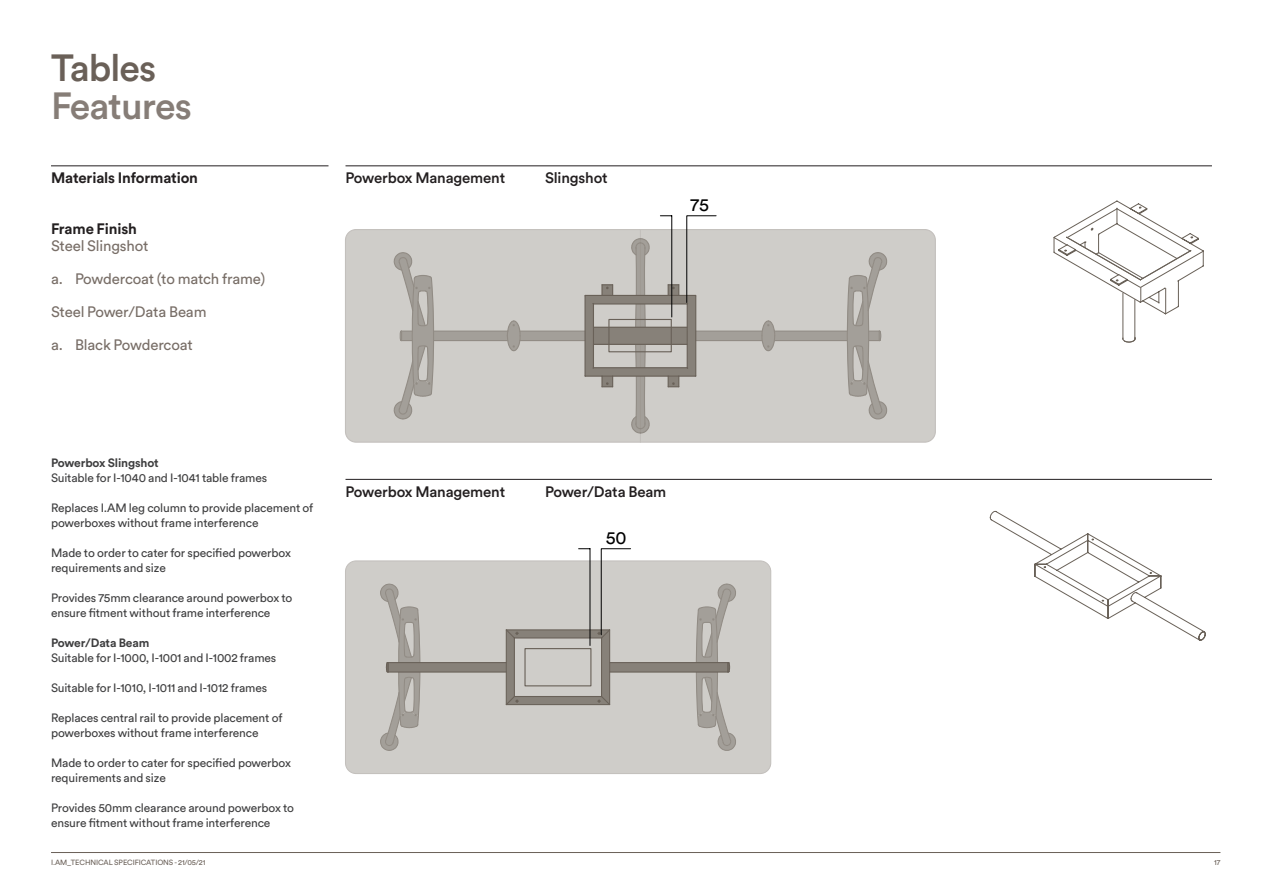
<style>
.page{position:relative;width:1263px;height:893px;background:#fff}
.page>*{position:absolute;margin:0;border:0;box-sizing:border-box;transform-origin:0 0}
.t1{font:500 37.5px "Circular Pro";letter-spacing:-.025em;color:#867d77}
.t2{font:500 37.5px "Circular Pro";letter-spacing:-.025em;color:#6a6058}
.t3{font:19.8px "Circular Std";color:#000}
.t4{font:18px "Circular Std";color:#000}
.t5{font:15px "Circular Pro";letter-spacing:-.01em;color:#786e67}
.t6{font:500 15px "Circular Pro";letter-spacing:-.01em;color:#231f20}
.t7{font:700 15px "Circular Pro";letter-spacing:-.01em;color:#231f20}
.t8{font:12px/15px "Circular Pro";letter-spacing:-.01em;color:#3e3e3f}
.t9{font:700 12px "Circular Pro";letter-spacing:-.01em;color:#3e3e3f}
.t10{font:7.5px "Circular Pro";letter-spacing:-.01em;color:#6a6058}
</style>
<div class="page">
<hr style="left:51px;top:852px;width:1169px;height:1px;background:#6a6058">
<hr style="left:51px;top:166px;width:277px;height:1px;background:#231f20">
<hr style="left:345px;top:166px;width:867px;height:1px;background:#231f20">
<hr style="left:345px;top:479px;width:867px;height:1px;background:#231f20">
<div style="left:345px;top:561px;width:426px;height:212px;background:#cfcdc9;border-radius:11px"></div>
<svg style="left:380px;top:548px;width:356px;height:203px"></svg>
<div style="left:345px;top:230px;width:590px;height:212px;background:#cfcdc9;border-radius:11px"></div>
<hr style="left:640px;top:230px;width:1px;height:212px;background:#696158">
<svg style="left:394px;top:215px;width:493px;height:219px"></svg>
<svg style="left:989px;top:510px;width:217px;height:131px"></svg>
<hr style="left:1134px;top:300px;width:1px;height:39px;background:#696158">
<hr style="left:1122px;top:293px;width:1px;height:46px;background:#696158">
<svg style="left:1122px;top:336px;width:14px;height:7px"></svg>
<svg style="left:1053px;top:200px;width:151px;height:115px"></svg>
<p class="t2" style="left:51px;top:43px;width:107px">Tables</p>
<p class="t1" style="left:51px;top:80px;width:142px">Features</p>
<p class="t7" style="left:51px;top:167px;width:149px">Materials Information</p>
<p class="t7" style="left:51px;top:219px;width:87px">Frame Finish</p>
<p class="t5" style="left:51px;top:235px;width:99px">Steel Slingshot</p>
<p class="t5" style="left:51px;top:268px;width:216px">a. Powdercoat (to match frame)</p>
<p class="t5" style="left:51px;top:301px;width:157px">Steel Power/Data Beam</p>
<p class="t5" style="left:51px;top:334px;width:143px">a. Black Powdercoat</p>
<p class="t3" style="left:385px;top:161px;width:22px">75</p>
<p class="t6" style="left:345px;top:168px;width:161px">Powerbox Management</p>
<p class="t6" style="left:545px;top:168px;width:64px">Slingshot</p>
<p class="t4" style="left:690px;top:193px;width:20px">75</p>
<p class="t9" style="left:51px;top:455px;width:109px">Powerbox Slingshot</p>
<p class="t8" style="left:51px;top:470px;width:218px">Suitable for I-1040 and I-1041 table frames</p>
<p class="t8" style="left:51px;top:500px;width:264px">Replaces I.AM leg column to provide placement of powerboxes without frame interference</p>
<p class="t8" style="left:51px;top:545px;width:242px">Made to order to cater for specified powerbox requirements and size</p>
<p class="t8" style="left:51px;top:590px;width:243px">Provides 75mm clearance around powerbox to ensure fitment without frame interference</p>
<p class="t9" style="left:51px;top:635px;width:100px">Power/Data Beam</p>
<p class="t8" style="left:51px;top:650px;width:227px">Suitable for I-1000, I-1001 and I-1002 frames</p>
<p class="t8" style="left:51px;top:680px;width:218px">Suitable for I-1010, I-1011 and I-1012 frames</p>
<p class="t8" style="left:51px;top:710px;width:233px">Replaces central rail to provide placement of powerboxes without frame interference</p>
<p class="t8" style="left:51px;top:755px;width:242px">Made to order to cater for specified powerbox requirements and size</p>
<p class="t8" style="left:51px;top:800px;width:245px">Provides 50mm clearance around powerbox to ensure fitment without frame interference</p>
<p class="t4" style="left:134px;top:491px;width:22px">50</p>
<p class="t6" style="left:345px;top:481px;width:161px">Powerbox Management</p>
<p class="t6" style="left:545px;top:481px;width:123px">Power/Data Beam</p>
<p class="t4" style="left:606px;top:526px;width:22px">50</p>
<p class="t10" style="left:51px;top:858px;width:156px">I.AM_TECHNICAL SPECIFICATIONS - 21/05/21</p>
<p class="t10" style="left:1214px;top:858px;width:8px">17</p>
</div>
